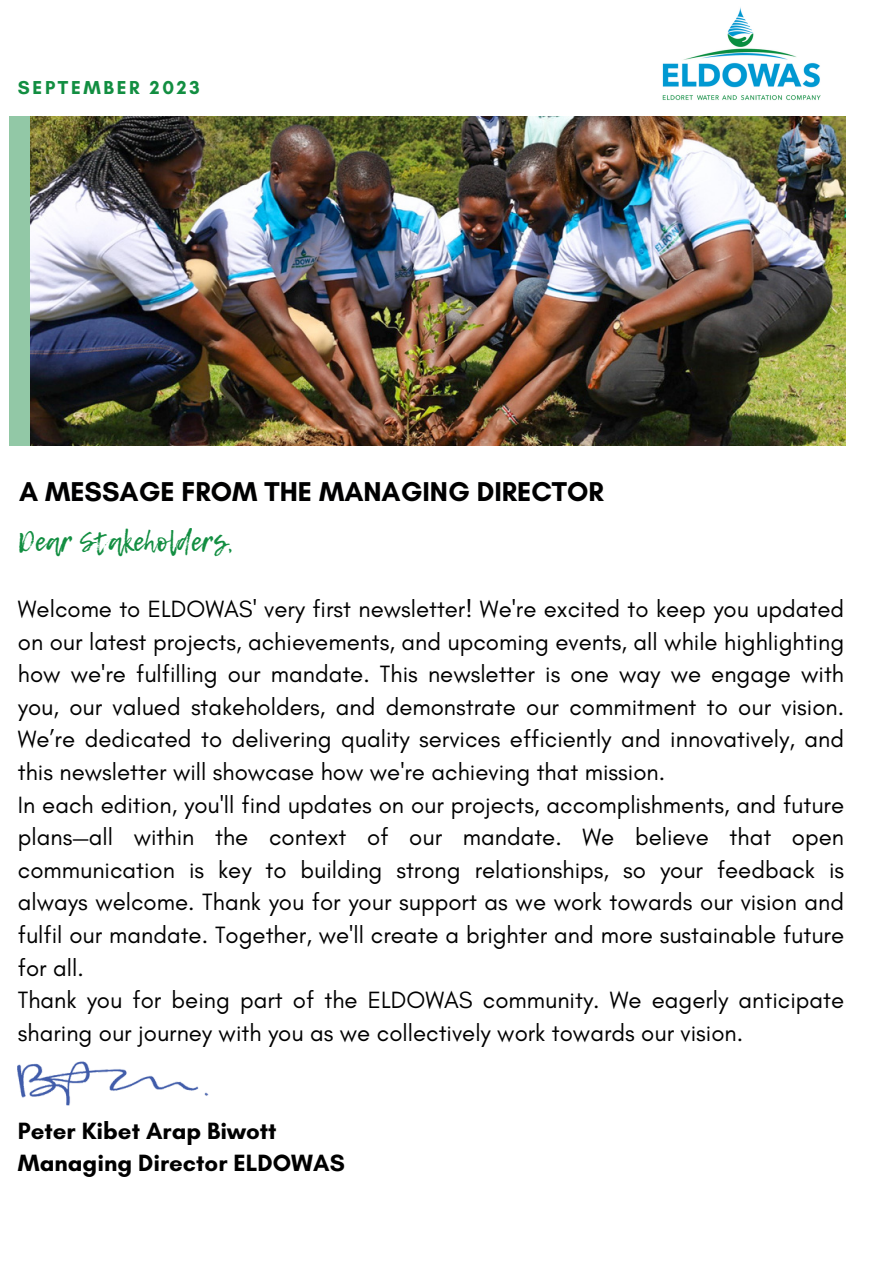
<style>
.page{position:relative;width:893px;height:1264px;background:#fff}
.page>*{position:absolute;margin:0;border:0;box-sizing:border-box;transform-origin:0 0}
.t1{font:700 27.75px "Glacial Indifference";color:#000001}
.t2{font:27px "Lemon Tuesday";color:#128e41}
.t3{font:24px/32.5px "Glacial Indifference";color:#000;text-align:justify}
.t4{font:700 24px "Glacial Indifference";color:#000}
.t5{font:700 19.05px "Glacial Indifference";letter-spacing:.14em;color:#128e41}
</style>
<div class="page">
<img style="left:29px;top:116px;width:816px;height:329px">
<div style="left:9px;top:116px;width:20px;height:329px;background:#92c8a6"></div>
<img style="left:662px;top:7px;width:158px;height:93px">
<img style="left:18px;top:1061px;width:191px;height:45px">
<p class="t5" style="left:18px;top:76px;width:183px">SEPTEMBER 2023</p>
<p class="t1" style="left:19px;top:475px;width:586px">A MESSAGE FROM THE MANAGING DIRECTOR</p>
<p class="t2" style="left:18px;top:521px;width:217px">Dear Stakeholders,</p>
<p class="t3" style="left:18px;top:592px;width:827px">Welcome to ELDOWAS' very first newsletter! We're excited to keep you updated on our latest projects, achievements, and upcoming events, all while highlighting how we're fulfilling our mandate. This newsletter is one way we engage with you, our valued stakeholders, and demonstrate our commitment to our vision.<br>We’re dedicated to delivering quality services efficiently and innovatively, and this newsletter will showcase how we're achieving that mission.</p>
<p class="t3" style="left:18px;top:788px;width:827px">In each edition, you'll find updates on our projects, accomplishments, and future plans—all within the context of our mandate. We believe that open communication is key to building strong relationships, so your feedback is always welcome. Thank you for your support as we work towards our vision and fulfil our mandate. Together, we'll create a brighter and more sustainable future for all.</p>
<p class="t3" style="left:18px;top:983px;width:827px">Thank you for being part of the ELDOWAS community. We eagerly anticipate sharing our journey with you as we collectively work towards our vision.</p>
<p class="t4" style="left:18px;top:1115px;width:260px">Peter Kibet Arap Biwott</p>
<p class="t4" style="left:18px;top:1148px;width:328px">Managing Director ELDOWAS</p>
</div>
